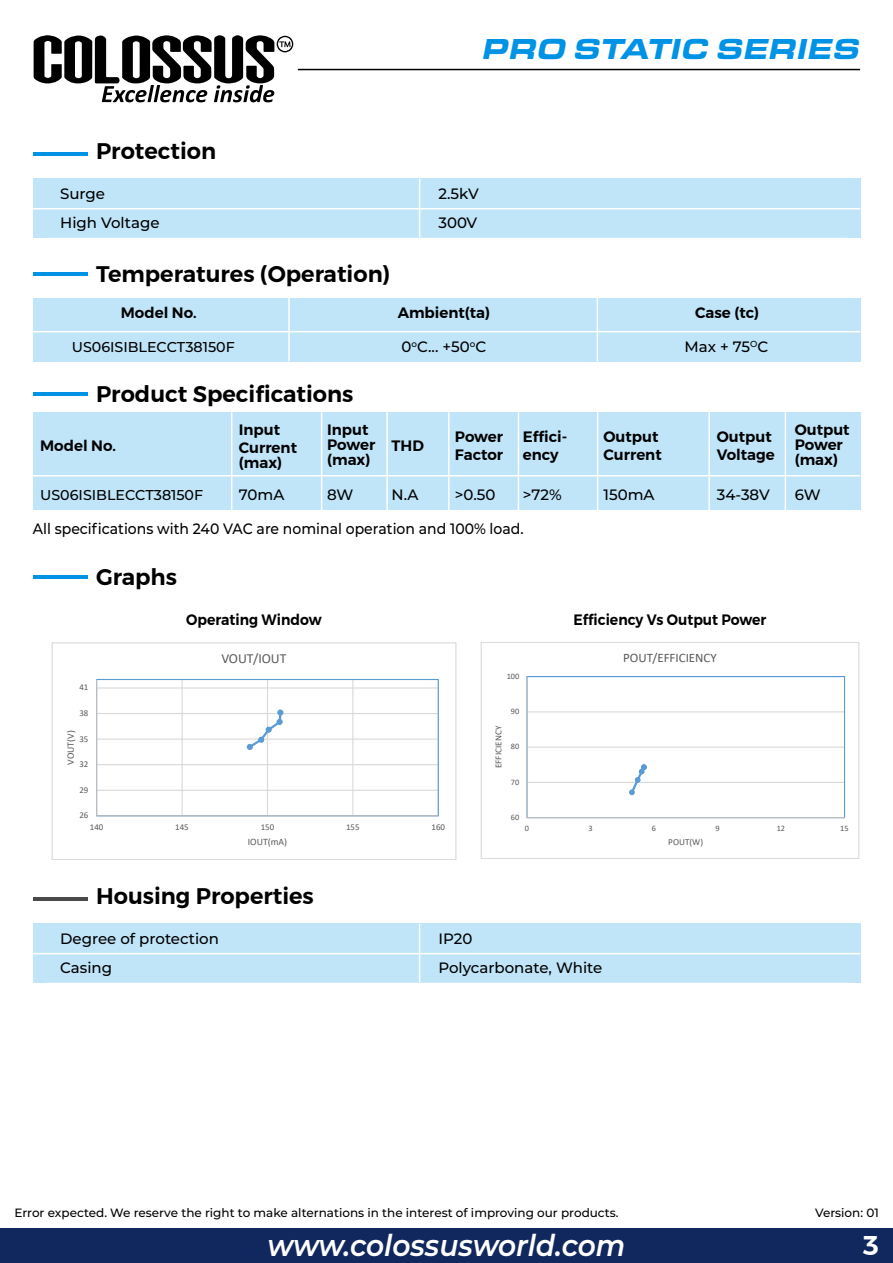
<style>
.page{position:relative;width:893px;height:1263px;background:#fff}
.page>*{position:absolute;margin:0;border:0;box-sizing:border-box;transform-origin:0 0}
.t1{font:italic 600 30px "Montserrat";color:#fff;scale:.93 1}
.t2{font:italic 900 30px "Eurostile Ext";color:#0093e5;scale:.93 1}
.t3{font:600 27px "Montserrat";color:#fff}
.t4{font:600 22.5px "Montserrat";color:#000}
.t5{font:600 15px/18px "Montserrat";color:#000}
.t6{font:500 15px "Montserrat";color:#000}
.t7{font:500 15px "Montserrat";color:#000;scale:.93 1}
.t8{font:600 15px "Montserrat";color:#000;scale:.93 1}
.t9{font:500 14.25px "Montserrat";color:#000}
.t10{font:13.8px "Calibri";letter-spacing:-.005em;color:#595959}
.t11{font:12.9px "Calibri";color:#595959}
.t12{font:500 12px "Montserrat";color:#000}
.t13{font:9.75px "Calibri";color:#595959}
.t14{font:9.15px "Calibri";color:#595959}
.t15{font:8.85px "Calibri";color:#595959}
.t16{font:8.25px "Calibri";color:#595959}
</style>
<div class="page">
<div style="left:0;top:1228px;width:893px;height:35px;background:#11285e"></div>
<hr style="left:33px;top:152px;width:54px;height:4px;background:#0093e5">
<div style="left:33px;top:179px;width:827px;height:59px;background:#c0e4f8"></div>
<hr style="left:419px;top:179px;width:1px;height:59px;background:#fff">
<hr style="left:33px;top:208px;width:827px;height:1px;background:#fff">
<hr style="left:33px;top:272px;width:54px;height:4px;background:#0093e5">
<div style="left:33px;top:298px;width:827px;height:63px;background:#c0e4f8"></div>
<hr style="left:288px;top:298px;width:2px;height:63px;background:#fff">
<hr style="left:597px;top:298px;width:1px;height:63px;background:#fff">
<hr style="left:33px;top:331px;width:827px;height:1px;background:#fff">
<svg style="left:34px;top:35px;width:259px;height:67px"></svg>
<hr style="left:298px;top:69px;width:562px;height:1px;background:#000">
<hr style="left:33px;top:392px;width:54px;height:4px;background:#0093e5">
<hr style="left:33px;top:575px;width:54px;height:4px;background:#0093e5">
<div style="left:33px;top:412px;width:827px;height:98px;background:#c0e4f8"></div>
<hr style="left:231px;top:412px;width:1px;height:98px;background:#fff">
<hr style="left:321px;top:412px;width:1px;height:98px;background:#fff">
<hr style="left:386px;top:412px;width:2px;height:98px;background:#fff">
<hr style="left:448px;top:412px;width:2px;height:98px;background:#fff">
<hr style="left:518px;top:412px;width:1px;height:98px;background:#fff">
<hr style="left:597px;top:412px;width:1px;height:98px;background:#fff">
<hr style="left:708px;top:412px;width:2px;height:98px;background:#fff">
<hr style="left:785px;top:412px;width:1px;height:98px;background:#fff">
<hr style="left:33px;top:475px;width:827px;height:1px;background:#fff">
<hr style="left:33px;top:897px;width:54px;height:4px;background:#494949">
<div style="left:33px;top:924px;width:827px;height:59px;background:#c0e4f8"></div>
<hr style="left:419px;top:924px;width:1px;height:58px;background:#fff">
<hr style="left:33px;top:953px;width:827px;height:1px;background:#fff">
<hr style="left:97px;top:687px;width:341px;height:1px;background:#d9d9d9">
<hr style="left:97px;top:713px;width:341px;height:1px;background:#d9d9d9">
<hr style="left:97px;top:738px;width:341px;height:2px;background:#d9d9d9">
<hr style="left:97px;top:764px;width:341px;height:1px;background:#d9d9d9">
<hr style="left:97px;top:790px;width:341px;height:1px;background:#d9d9d9">
<hr style="left:352px;top:679px;width:1px;height:137px;background:#d9d9d9">
<hr style="left:267px;top:679px;width:1px;height:137px;background:#d9d9d9">
<hr style="left:182px;top:679px;width:1px;height:137px;background:#d9d9d9">
<div style="left:96px;top:679px;width:343px;height:137px;border:1px solid #5b9bd5"></div>
<hr style="left:96px;top:679px;width:1px;height:137px;background:#bfbfbf">
<hr style="left:97px;top:815px;width:341px;height:1px;background:#bfbfbf">
<svg style="left:247px;top:709px;width:36px;height:41px"></svg>
<div style="left:52px;top:642px;width:404px;height:218px;border:1px solid #d9d9d9"></div>
<hr style="left:527px;top:711px;width:317px;height:1px;background:#d9d9d9">
<hr style="left:527px;top:746px;width:317px;height:2px;background:#d9d9d9">
<hr style="left:527px;top:782px;width:317px;height:1px;background:#d9d9d9">
<div style="left:526px;top:676px;width:319px;height:142px;border:1px solid #5b9bd5"></div>
<hr style="left:526px;top:676px;width:2px;height:142px;background:#bfbfbf">
<hr style="left:527px;top:817px;width:317px;height:1px;background:#bfbfbf">
<svg style="left:629px;top:764px;width:18px;height:31px"></svg>
<div style="left:481px;top:642px;width:378px;height:217px;border:1px solid #d9d9d9"></div>
<h1 class="t2" style="left:482px;top:27px;width:408px">PRO STATIC SERIES</h1>
<h3 class="t4" style="left:96px;top:133px;width:122px">Protection</h3>
<p class="t6" style="left:60px;top:183px;width:46px">Surge</p>
<p class="t6" style="left:438px;top:183px;width:42px">2.5kV</p>
<p class="t6" style="left:60px;top:213px;width:101px">High Voltage</p>
<p class="t6" style="left:438px;top:213px;width:40px">300V</p>
<h3 class="t4" style="left:96px;top:256px;width:296px">Temperatures (Operation)</h3>
<p class="t5" style="left:121px;top:304px;width:77px">Model No.</p>
<p class="t9" style="left:72px;top:336px;width:164px">US06ISIBLECCT38150F</p>
<p class="t5" style="left:398px;top:304px;width:94px">Ambient(ta)</p>
<p class="t6" style="left:402px;top:336px;width:86px">0<sup>o</sup>C... +50<sup>o</sup>C</p>
<h3 class="t4" style="left:96px;top:376px;width:259px">Product Specifications</h3>
<p class="t5" style="left:40px;top:437px;width:77px">Model No.</p>
<p class="t9" style="left:40px;top:485px;width:164px">US06ISIBLECCT38150F</p>
<p class="t5" style="left:239px;top:420px;width:60px">Input<br>Current</p>
<p class="t5" style="left:239px;top:453px;width:45px">(max)</p>
<p class="t6" style="left:239px;top:484px;width:47px">70mA</p>
<p class="t5" style="left:327px;top:422px;width:50px;line-height:15px">Input<br>Power (max)</p>
<p class="t5" style="left:392px;top:437px;width:34px">THD</p>
<p class="t6" style="left:327px;top:484px;width:28px">8W</p>
<p class="t6" style="left:392px;top:484px;width:29px">N.A</p>
<p class="t5" style="left:455px;top:428px;width:50px">Power<br>Factor</p>
<p class="t5" style="left:523px;top:428px;width:46px">Effici&shy;ency</p>
<p class="t6" style="left:455px;top:484px;width:42px">&gt;0.50</p>
<p class="t6" style="left:523px;top:484px;width:41px">&gt;72%</p>
<p class="t7" style="left:33px;top:518px;width:529px">All specifications with 240 VAC are nominal operation and 100% load.</p>
<h3 class="t4" style="left:96px;top:559px;width:82px">Graphs</h3>
<p class="t5" style="left:695px;top:304px;width:65px">Case (tc)</p>
<p class="t6" style="left:684px;top:336px;width:85px">Max + 75<sup>O</sup>C</p>
<p class="t5" style="left:604px;top:428px;width:60px">Output<br>Current</p>
<p class="t5" style="left:717px;top:428px;width:59px">Output<br>Voltage</p>
<p class="t5" style="left:795px;top:422px;width:56px;line-height:15px">Output<br>Power (max)</p>
<p class="t6" style="left:604px;top:484px;width:52px">150mA</p>
<p class="t6" style="left:717px;top:484px;width:54px">34-38V</p>
<p class="t6" style="left:795px;top:484px;width:27px">6W</p>
<p class="t8" style="left:186px;top:608px;width:147px">Operating Window</p>
<p class="t8" style="left:573px;top:608px;width:209px">Efficiency Vs Output Power</p>
<p class="t15" style="left:79px;top:681px;width:10px">41</p>
<p class="t15" style="left:79px;top:707px;width:10px">38</p>
<p class="t13" style="left:64px;top:765px;width:36px;rotate:-90deg">VOUT(V)</p>
<p class="t15" style="left:79px;top:732px;width:10px">35</p>
<p class="t15" style="left:79px;top:758px;width:10px">32</p>
<p class="t15" style="left:79px;top:784px;width:10px">29</p>
<p class="t15" style="left:79px;top:809px;width:10px">26</p>
<p class="t10" style="left:221px;top:649px;width:67px">VOUT/IOUT</p>
<p class="t15" style="left:90px;top:821px;width:15px">140</p>
<p class="t15" style="left:175px;top:821px;width:15px">145</p>
<p class="t15" style="left:261px;top:821px;width:15px">150</p>
<p class="t15" style="left:346px;top:821px;width:15px">155</p>
<p class="t15" style="left:432px;top:821px;width:15px">160</p>
<p class="t13" style="left:248px;top:835px;width:41px">IOUT(mA)</p>
<p class="t16" style="left:507px;top:670px;width:14px">100</p>
<p class="t14" style="left:492px;top:768px;width:44px;rotate:-90deg">EFFICIENCY</p>
<p class="t16" style="left:511px;top:706px;width:10px">90</p>
<p class="t16" style="left:511px;top:741px;width:10px">80</p>
<p class="t16" style="left:511px;top:776px;width:10px">70</p>
<p class="t16" style="left:511px;top:811px;width:10px">60</p>
<p class="t11" style="left:623px;top:648px;width:95px">POUT/EFFICIENCY</p>
<p class="t16" style="left:525px;top:822px;width:6px">0</p>
<p class="t16" style="left:588px;top:822px;width:6px">3</p>
<p class="t16" style="left:652px;top:822px;width:6px">6</p>
<p class="t16" style="left:715px;top:822px;width:6px">9</p>
<p class="t16" style="left:777px;top:822px;width:10px">12</p>
<p class="t16" style="left:840px;top:822px;width:10px">15</p>
<p class="t14" style="left:668px;top:835px;width:36px">POUT(W)</p>
<h3 class="t4" style="left:96px;top:878px;width:219px">Housing Properties</h3>
<p class="t6" style="left:60px;top:928px;width:160px">Degree of protection</p>
<p class="t6" style="left:438px;top:928px;width:35px">IP20</p>
<p class="t6" style="left:60px;top:957px;width:54px">Casing</p>
<p class="t6" style="left:438px;top:957px;width:166px">Polycarbonate, White</p>
<p class="t12" style="left:14px;top:1204px;width:606px">Error expected. We reserve the right to make alternations in the interest of improving our products.</p>
<h1 class="t1" style="left:267px;top:1225px;width:386px">www.colossusworld.com</h1>
<p class="t12" style="left:815px;top:1204px;width:65px">Version: 01</p>
<h2 class="t3" style="left:863px;top:1224px;width:18px">3</h2>
</div>
